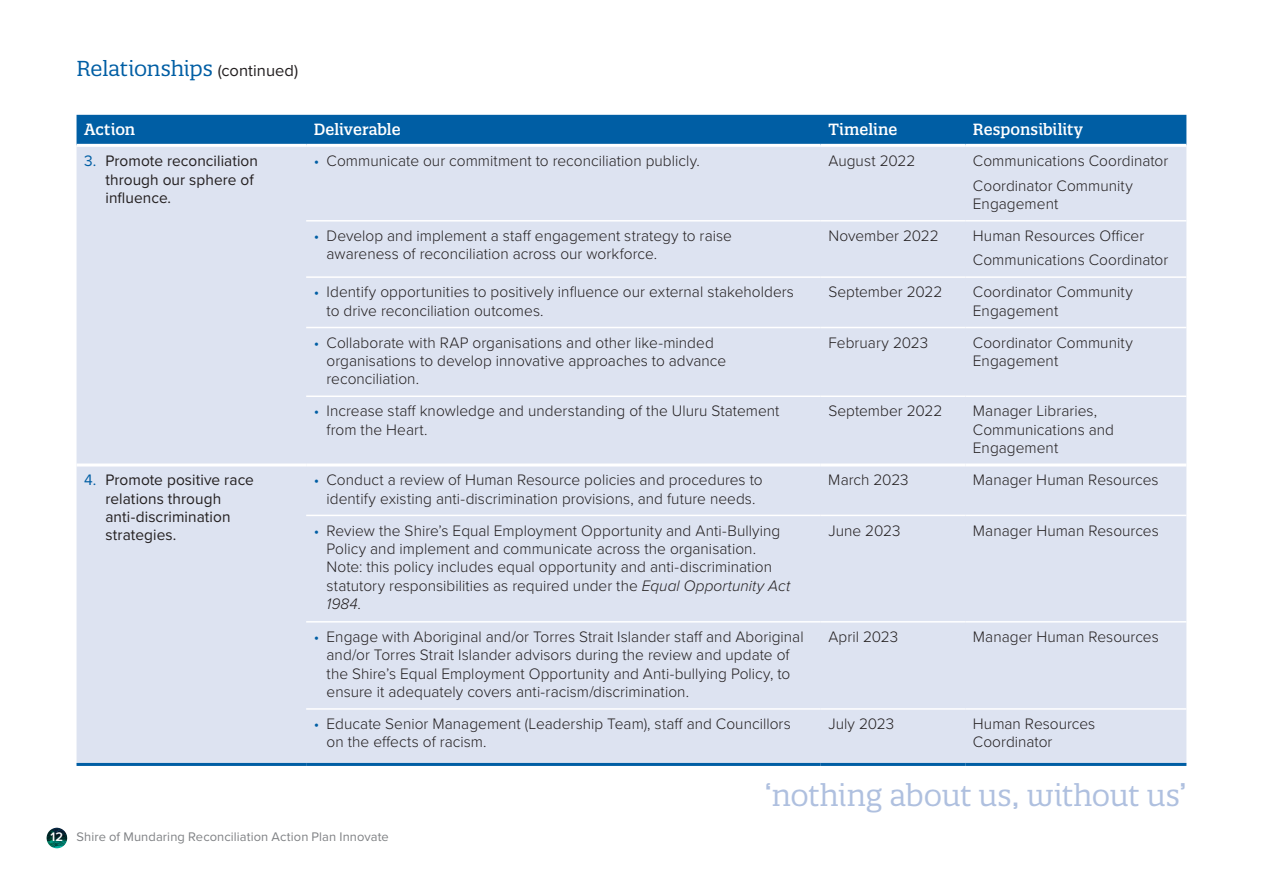
<style>
.page{position:relative;width:1263px;height:893px;background:#fff}
.page>*{position:absolute;margin:0;border:0;box-sizing:border-box;transform-origin:0 0}
.t1{font:30px "Quatro Slab";letter-spacing:-.01em;color:#afc0df}
.t2{font:21px "Quatro Slab";letter-spacing:-.01em;color:#005ea4}
.t3{font:300 15.75px/18.5px "Proxima Nova";letter-spacing:.005em;color:#231f20}
.t4{font:15.75px/18.5px "Proxima Nova";letter-spacing:.005em;color:#231f20}
.t5{font:500 15.75px "Quatro Slab";color:#fff}
.t6{font:12.9px "Proxima Nova";letter-spacing:.01em;color:#808285}
.s1{font-family:"Proxima Nova";font-size:16.5px;color:#231f20}
.s2{color:#005ea4}
.s3{font-style:italic}
.s4{font-weight:600;color:#fff}
</style>
<div class="page">
<img style="left:47px;top:828px;width:20px;height:20px;border-radius:10px">
<div style="left:77px;top:115px;width:1109px;height:29px;background:#005ea4"></div>
<div style="left:77px;top:147px;width:1109px;height:616px;background:#dde3f1"></div>
<hr style="left:306px;top:220px;width:515px;height:2px;background:#fff">
<hr style="left:821px;top:220px;width:144px;height:2px;background:#fff">
<hr style="left:965px;top:220px;width:221px;height:2px;background:#fff">
<hr style="left:306px;top:276px;width:515px;height:2px;background:#fff">
<hr style="left:821px;top:276px;width:144px;height:2px;background:#fff">
<hr style="left:965px;top:276px;width:221px;height:2px;background:#fff">
<hr style="left:306px;top:327px;width:515px;height:1px;background:#fff">
<hr style="left:821px;top:327px;width:144px;height:1px;background:#fff">
<hr style="left:965px;top:327px;width:221px;height:1px;background:#fff">
<hr style="left:306px;top:515px;width:515px;height:1px;background:#fff">
<hr style="left:821px;top:515px;width:144px;height:1px;background:#fff">
<hr style="left:965px;top:515px;width:221px;height:1px;background:#fff">
<hr style="left:306px;top:621px;width:515px;height:2px;background:#fff">
<hr style="left:821px;top:621px;width:144px;height:2px;background:#fff">
<hr style="left:965px;top:621px;width:221px;height:2px;background:#fff">
<hr style="left:306px;top:395px;width:515px;height:2px;background:#fff">
<hr style="left:306px;top:463px;width:515px;height:3px;background:#fff">
<hr style="left:306px;top:708px;width:515px;height:2px;background:#fff">
<hr style="left:306px;top:763px;width:515px;height:3px;background:#005ea4">
<hr style="left:77px;top:463px;width:229px;height:3px;background:#fff">
<hr style="left:77px;top:763px;width:229px;height:3px;background:#005ea4">
<hr style="left:821px;top:708px;width:144px;height:2px;background:#fff">
<hr style="left:965px;top:708px;width:221px;height:2px;background:#fff">
<hr style="left:821px;top:763px;width:144px;height:3px;background:#005ea4">
<hr style="left:965px;top:763px;width:221px;height:3px;background:#005ea4">
<hr style="left:821px;top:395px;width:144px;height:2px;background:#fff">
<hr style="left:965px;top:395px;width:221px;height:2px;background:#fff">
<hr style="left:821px;top:463px;width:144px;height:3px;background:#fff">
<hr style="left:965px;top:463px;width:221px;height:3px;background:#fff">
<h2 class="t2" style="left:77px;top:55px;width:223px">Relationships <span class="s1">(continued)</span></h2>
<p class="t5" style="left:84px;top:120px;width:53px">Action</p>
<p class="t5" style="left:314px;top:120px;width:88px">Deliverable</p>
<p class="t5" style="left:828px;top:120px;width:70px">Timeline</p>
<p class="t5" style="left:973px;top:120px;width:111px">Responsibility</p>
<p class="t4" style="left:105px;top:151px;width:154px;text-indent:-21px"><span class="s2">3.</span> Promote reconciliation through our sphere of influence.</p>
<p class="t3" style="left:314px;top:151px;width:388px"><span class="s2">•</span> Communicate our commitment to reconciliation publicly.</p>
<p class="t3" style="left:828px;top:151px;width:89px">August 2022</p>
<p class="t3" style="left:973px;top:148px;width:197px;line-height:24.3px">Communications Coordinator<br>Coordinator Community</p>
<p class="t3" style="left:973px;top:194px;width:87px">Engagement</p>
<p class="t3" style="left:327px;top:226px;width:407px;text-indent:-13px"><span class="s2">•</span> Develop and implement a staff engagement strategy to raise awareness of reconciliation across our workforce.</p>
<p class="t3" style="left:828px;top:226px;width:112px">November 2022</p>
<p class="t3" style="left:973px;top:223px;width:197px;line-height:24.3px">Human Resources Officer<br>Communications Coordinator</p>
<p class="t3" style="left:327px;top:282px;width:469px;text-indent:-13px"><span class="s2">•</span> Identify opportunities to positively influence our external stakeholders to drive reconciliation outcomes.</p>
<p class="t3" style="left:828px;top:282px;width:116px">September 2022</p>
<p class="t3" style="left:973px;top:282px;width:161px">Coordinator Community<br>Engagement</p>
<p class="t3" style="left:327px;top:332px;width:401px;text-indent:-13px"><span class="s2">•</span> Collaborate with RAP organisations and other like-minded organisations to develop innovative approaches to advance reconciliation.</p>
<p class="t3" style="left:828px;top:332px;width:101px">February 2023</p>
<p class="t3" style="left:973px;top:332px;width:161px">Coordinator Community<br>Engagement</p>
<p class="t3" style="left:327px;top:401px;width:454px;text-indent:-13px"><span class="s2">•</span> Increase staff knowledge and understanding of the Uluru Statement from the Heart.</p>
<p class="t3" style="left:828px;top:401px;width:116px">September 2022</p>
<p class="t3" style="left:973px;top:401px;width:143px">Manager Libraries,<br>Communications and<br>Engagement</p>
<p class="t4" style="left:105px;top:470px;width:150px;text-indent:-21px"><span class="s2">4.</span> Promote positive race relations through anti‑discrimination strategies.</p>
<p class="t3" style="left:314px;top:470px;width:450px;text-align:center"><span class="s2">•</span> Conduct a review of Human Resource policies and procedures to identify existing anti-discrimination provisions, and future needs.</p>
<p class="t3" style="left:828px;top:470px;width:82px">March 2023</p>
<p class="t3" style="left:973px;top:470px;width:187px">Manager Human Resources</p>
<p class="t3" style="left:326px;top:520px;width:465px;text-indent:-13px"><span class="s2">•</span> Review the Shire’s Equal Employment Opportunity and Anti-Bullying Policy and implement and communicate across the organisation.<br>Note: this policy includes equal opportunity and anti-discrimination statutory responsibilities as required under the <span class="s3">Equal Opportunity Act 1984</span>.</p>
<p class="t3" style="left:828px;top:520px;width:74px">June 2023</p>
<p class="t3" style="left:973px;top:520px;width:187px">Manager Human Resources</p>
<p class="t3" style="left:327px;top:627px;width:479px;text-indent:-13px"><span class="s2">•</span> Engage with Aboriginal and/or Torres Strait Islander staff and Aboriginal and/or Torres Strait Islander advisors during the review and update of the Shire’s Equal Employment Opportunity and Anti-bullying Policy, to ensure it adequately covers anti-racism/discrimination.</p>
<p class="t3" style="left:828px;top:627px;width:71px">April 2023</p>
<p class="t3" style="left:973px;top:627px;width:187px">Manager Human Resources</p>
<p class="t3" style="left:327px;top:714px;width:466px;text-indent:-13px"><span class="s2">•</span> Educate Senior Management (Leadership Team), staff and Councillors on the effects of racism.</p>
<p class="t3" style="left:828px;top:714px;width:67px">July 2023</p>
<p class="t3" style="left:973px;top:714px;width:124px">Human Resources<br>Coordinator</p>
<h1 class="t1" style="left:764px;top:777px;width:424px">‘nothing about us, without us’</h1>
<p class="t6" style="left:51px;top:827px;width:340px"><span class="s4">12</span> Shire of Mundaring Reconciliation Action Plan Innovate</p>
</div>
